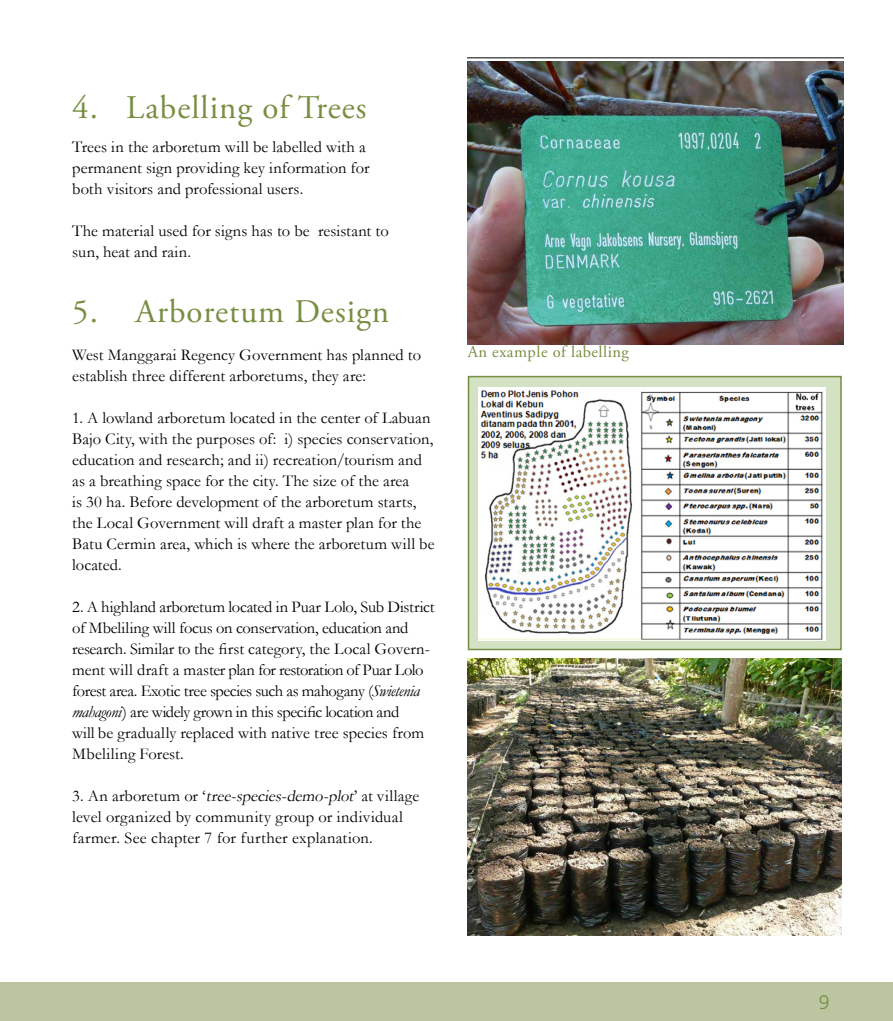
<style>
.page{position:relative;width:893px;height:1021px;background:#fff}
.page>*{position:absolute;margin:0;border:0;box-sizing:border-box;transform-origin:0 0}
.t1{font:33px "Adobe Garamond Pro";letter-spacing:.025em;color:#788e42}
.t2{font:300 19.5px "Frutiger LT Std";color:#788e42}
.t3{font:16.5px/21px "Garamond";letter-spacing:.005em;color:#000}
.t4{font:16.5px "Adobe Garamond Pro";color:#788e42}
.s1{font-style:italic}
</style>
<div class="page">
<div style="left:0;top:981px;width:893px;height:39px;background:#bbc6a0"></div>
<img style="left:468px;top:62px;width:375px;height:282px">
<img style="left:468px;top:658px;width:374px;height:277px">
<div style="left:468px;top:376px;width:374px;height:274px;background:#d2e2c3;border:2px solid #788e42"></div>
<img style="left:479px;top:387px;width:346px;height:253px">
<h1 class="t1" style="left:72px;top:87px;width:296px">4. Labelling of Trees</h1>
<p class="t3" style="left:72px;top:135px;width:299px">Trees in the arboretum will be labelled with a permanent sign providing key information for both visitors and professional users.</p>
<p class="t3" style="left:72px;top:219px;width:318px">The material used for signs has to be resistant to sun, heat and rain.</p>
<h1 class="t1" style="left:72px;top:292px;width:318px">5. Arboretum Design</h1>
<p class="t3" style="left:72px;top:344px;width:350px">West Manggarai Regency Government has planned to establish three different arboretums, they are:</p>
<p class="t3" style="left:72px;top:407px;width:364px">1. A lowland arboretum located in the center of Labuan Bajo City, with the purposes of: i) species conservation, education and research; and ii) recreation/tourism and as a breathing space for the city. The size of the area<br>is 30 ha. Before development of the arboretum starts, the Local Government will draft a master plan for the Batu Cermin area, which is where the arboretum will be located.</p>
<p class="t3" style="left:72px;top:596px;width:364px">2. A highland arboretum located in Puar Lolo, Sub District of Mbeliling will focus on conservation, education and research. Similar to the first category, the Local Govern&shy;ment will draft a master plan for restoration of Puar Lolo forest area. Exotic tree species such as mahogany (<span class="s1">Swietenia mahagoni</span>) are widely grown in this specific location and<br>will be gradually replaced with native tree species from Mbeliling Forest.</p>
<p class="t3" style="left:72px;top:785px;width:349px">3 . An arb oretum or ‘<span class="s1">tree-species-demo-plot</span>’ at village level organized by community group or individual farmer. See chapter 7 for further explanation.</p>
<p class="t4" style="left:468px;top:342px;width:163px">An example of labelling</p>
<p class="t2" style="left:819px;top:991px;width:12px">9</p>
</div>
